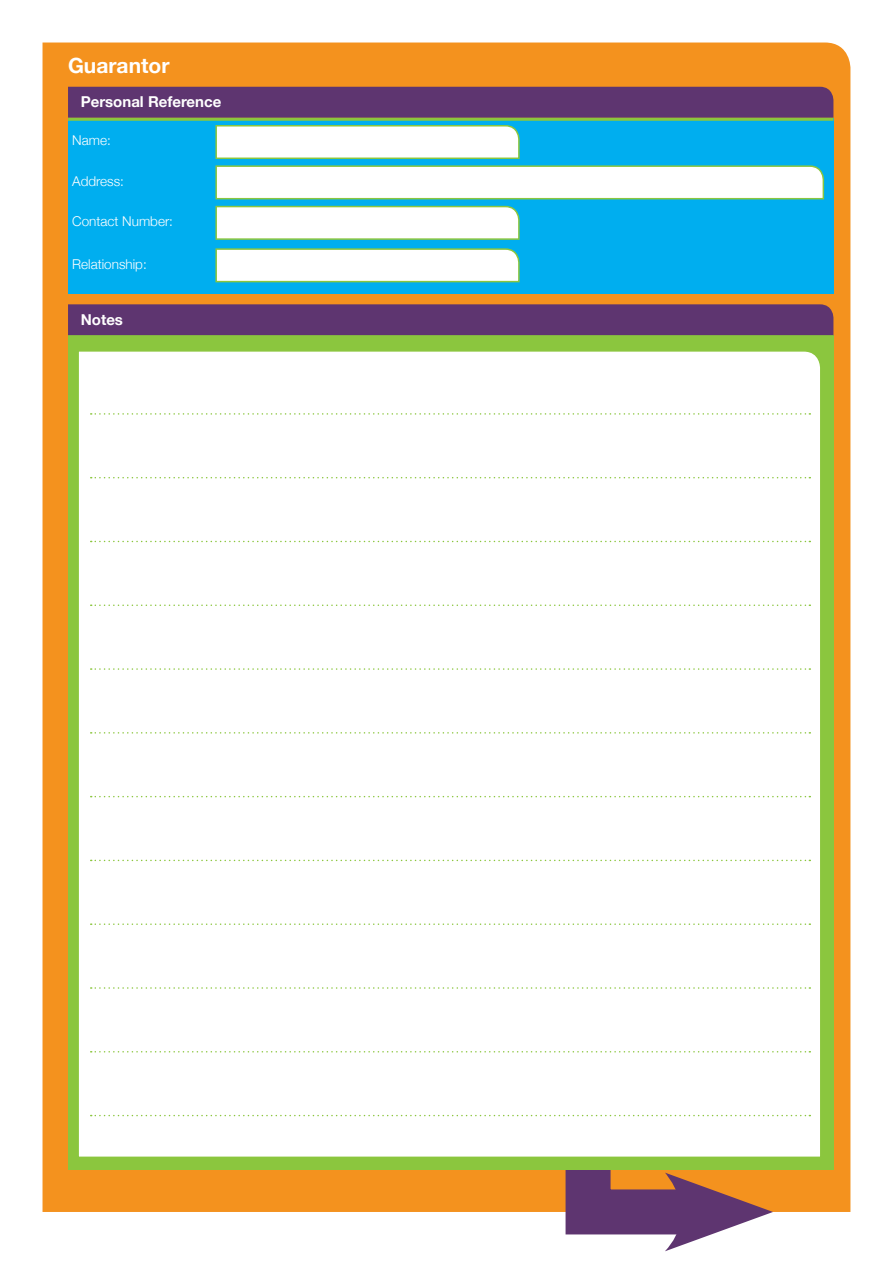
<style>
.page{position:relative;width:893px;height:1263px;background:#fff}
.page>*{position:absolute;margin:0;border:0;box-sizing:border-box;transform-origin:0 0}
.t1{font:700 21px "Helvetica Neue";color:#fff}
.t2{font:700 15px "Helvetica Neue";color:#fff}
.t3{font:300 13.5px "Helvetica Neue";color:#fff}
</style>
<div class="page">
<div style="left:43px;top:43px;width:807px;height:1169px;background:#f4921e"></div>
<div style="left:68px;top:119px;width:765px;height:175px;background:#00aeef"></div>
<div style="left:68px;top:335px;width:765px;height:834px;background:#8bc63e"></div>
<div style="left:68px;top:87px;width:765px;height:31px;background:#5e3570"></div>
<div style="left:68px;top:304px;width:765px;height:31px;background:#5e3570"></div>
<hr style="left:68px;top:118px;width:765px;height:3px;background:#8bc63e">
<svg style="left:215px;top:125px;width:610px;height:115px"></svg>
<svg style="left:215px;top:248px;width:305px;height:35px"></svg>
<div style="left:78px;top:351px;width:742px;height:806px;background:#fff"></div>
<svg style="left:91px;top:413px;width:719px;height:2px"></svg>
<svg style="left:91px;top:477px;width:719px;height:1px"></svg>
<svg style="left:91px;top:541px;width:719px;height:1px"></svg>
<svg style="left:91px;top:604px;width:719px;height:2px"></svg>
<svg style="left:91px;top:668px;width:719px;height:2px"></svg>
<svg style="left:91px;top:732px;width:719px;height:2px"></svg>
<svg style="left:91px;top:796px;width:719px;height:1px"></svg>
<svg style="left:91px;top:860px;width:719px;height:1px"></svg>
<svg style="left:91px;top:923px;width:719px;height:2px"></svg>
<svg style="left:91px;top:987px;width:719px;height:2px"></svg>
<svg style="left:91px;top:1051px;width:719px;height:1px"></svg>
<svg style="left:91px;top:1115px;width:719px;height:137px"></svg>
<h1 class="t1" style="left:68px;top:49px;width:103px">Guarantor</h1>
<p class="t2" style="left:81px;top:90px;width:142px">Personal Reference</p>
<p class="t3" style="left:72px;top:130px;width:40px">Name:</p>
<p class="t3" style="left:72px;top:170px;width:53px">Address:</p>
<p class="t3" style="left:72px;top:210px;width:102px">Contact Number:</p>
<p class="t3" style="left:72px;top:253px;width:76px">Relationship:</p>
<p class="t2" style="left:81px;top:307px;width:44px">Notes</p>
</div>
